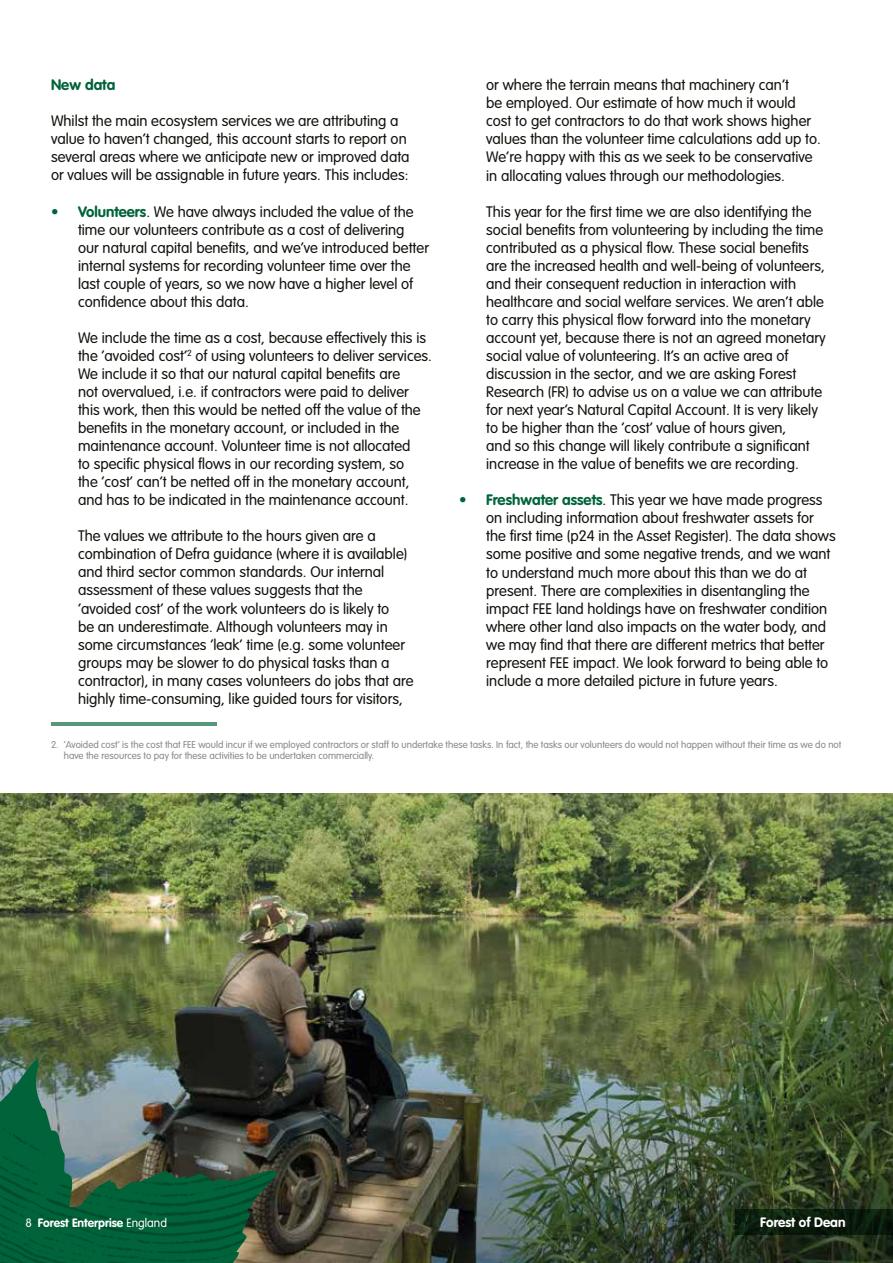
<style>
.page{position:relative;width:893px;height:1263px;background:#fff}
.page>*{position:absolute;margin:0;border:0;box-sizing:border-box;transform-origin:0 0}
.t1{font:300 15px/18px "VAG Rounded";color:#12110c}
.t2{font:700 15px "VAG Rounded";color:#00633a}
.t3{font:700 13.5px "VAG Rounded Std";color:#fff}
.t4{font:700 12px "VAG Rounded";color:#fff}
.t5{font:300 9.75px/11.7px "VAG Rounded";color:#878787}
.s1{color:#00633a}
.s2{font-weight:700;color:#00633a}
.s3{font-weight:300}
</style>
<div class="page">
<img style="left:0;top:794px;width:893px;height:469px">
<svg style="left:736px;top:1209px;width:157px;height:25px;background:#0b1d0d"></svg>
<img style="left:0;top:1059px;width:297px;height:204px">
<hr style="left:51px;top:722px;width:166px;height:3px;background:#57977a">
<p class="t2" style="left:51px;top:76px;width:66px">New data</p>
<p class="t1" style="left:51px;top:112px;width:360px">Whilst the main ecosystem services we are attributing a value to haven’t changed, this account starts to report on several areas where we anticipate new or improved data or values will be assignable in future years. This includes:</p>
<p class="t1" style="left:78px;top:202px;width:353px;text-indent:-27px"><span class="s1">•</span> <span class="s2">Volunteers</span>. We have always included the value of the time our volunteers contribute as a cost of delivering our natural capital benefits, and we’ve introduced better internal systems for recording volunteer time over the last couple of years, so we now have a higher level of confidence about this data.</p>
<p class="t1" style="left:78px;top:328px;width:355px">We include the time as a cost, because effectively this is the ‘avoided cost’<sup>2</sup> of using volunteers to deliver services.<br>We include it so that our natural capital benefits are<br>not overvalued, i.e. if contractors were paid to deliver this work, then this would be netted off the value of the benefits in the monetary account, or included in the maintenance account. Volunteer time is not allocated<br>to specific physical flows in our recording system, so<br>the ‘cost’ can’t be netted off in the monetary account, and has to be indicated in the maintenance account.</p>
<p class="t1" style="left:78px;top:527px;width:337px">The values we attribute to the hours given are a combination of Defra guidance (where it is available) and third sector common standards. Our internal assessment of these values suggests that the ‘avoided cost’ of the work volunteers do is likely to<br>be an underestimate. Although volunteers may in some circumstances ‘leak’ time (e.g. some volunteer groups may be slower to do physical tasks than a contractor), in many cases volunteers do jobs that are highly time-consuming, like guided tours for visitors,</p>
<p class="t1" style="left:486px;top:76px;width:336px">or where the terrain means that machinery can’t<br>be employed. Our estimate of how much it would cost to get contractors to do that work shows higher values than the volunteer time calculations add up to.<br>We’re happy with this as we seek to be conservative in allocating values through our methodologies.</p>
<p class="t1" style="left:486px;top:202px;width:341px">This year for the first time we are also identifying the social benefits from volunteering by including the time contributed as a physical flow. These social benefits are the increased health and well-being of volunteers, and their consequent reduction in interaction with healthcare and social welfare services. We aren’t able to carry this physical flow forward into the monetary account yet, because there is not an agreed monetary social value of volunteering. It’s an active area of discussion in the sector, and we are asking Forest Research (FR) to advise us on a value we can attribute for next year’s Natural Capital Account. It is very likely to be higher than the ‘cost’ value of hours given,<br>and so this change will likely contribute a significant increase in the value of benefits we are recording.</p>
<p class="t1" style="left:486px;top:491px;width:351px;text-indent:-27px"><span class="s1">•</span> <span class="s2">Freshwater assets</span>. This year we have made progress on including information about freshwater assets for the first time (p24 in the Asset Register). The data shows some positive and some negative trends, and we want to understand much more about this than we do at present. There are complexities in disentangling the impact FEE land holdings have on freshwater condition where other land also impacts on the water body, and we may find that there are different metrics that better represent FEE impact. We look forward to being able to include a more detailed picture in future years.</p>
<p class="t5" style="left:64px;top:738px;width:779px;text-indent:-13px">2. ‘Avoided cost’ is the cost that FEE would incur if we employed contractors or staff to undertake these tasks. In fact, the tasks our volunteers do would not happen without their time as we do not have the resources to pay for these activities to be undertaken commercially.</p>
<p class="t4" style="left:26px;top:1215px;width:143px"><span class="s3">8</span> Forest Enterprise <span class="s3">England</span></p>
<p class="t3" style="left:760px;top:1214px;width:87px">Forest of Dean</p>
</div>
